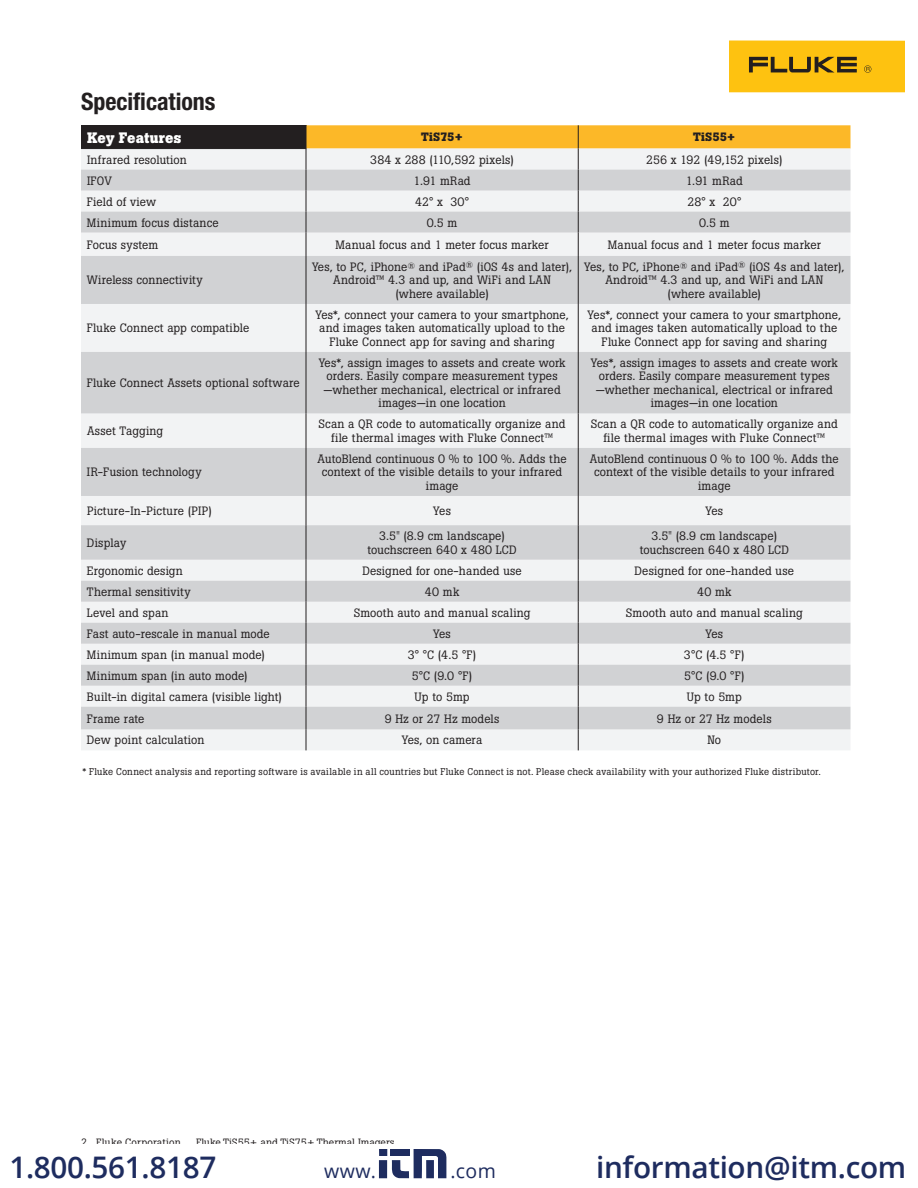
<style>
.page{position:relative;width:918px;height:1188px;background:#fff}
.page>*{position:absolute;margin:0;border:0;box-sizing:border-box;transform-origin:0 0}
.t1{font:600 29.7px "Open Sans";letter-spacing:-.01em;color:#1e2c5f}
.t2{font:700 condensed 24px "Helvetica Neue LT Pro";color:#231f20}
.t3{font:19.5px "Open Sans";letter-spacing:.02em;color:#1e2c5f}
.t4{font:700 15px "Boton Pro";letter-spacing:.015em;color:#fff}
.t5{font:12px/13.5px "Boton Pro";letter-spacing:.01em;color:#231f20;text-align:center}
.t6{font:12px "Boton Pro";letter-spacing:.03em;color:#231f20}
.t7{font:700 12px "Boton Pro";letter-spacing:.015em;color:#231f20}
.t8{font:10.5px "Boton Pro";color:#231f20}
.t9{font:10.5px "Boton Pro";letter-spacing:.02em;color:#231f20}
.t10{font:9.75px "Boton Pro";letter-spacing:.025em;color:#231f20}
.s1{font-size:9px}
</style>
<div class="page">
<div style="left:729px;top:40px;width:175px;height:52px;background:#fec210"></div>
<svg style="left:749px;top:57px;width:108px;height:15px"></svg>
<svg style="left:864px;top:65px;width:7px;height:8px"></svg>
<div style="left:81px;top:125px;width:225px;height:24px;background:#231f20"></div>
<div style="left:81px;top:149px;width:769px;height:601px;background:#f2f3f4"></div>
<svg style="left:81px;top:170px;width:769px;height:559px;fill:#d1d2d4"></svg>
<hr style="left:306px;top:256px;width:1px;height:48px;background:#231f20">
<hr style="left:578px;top:256px;width:1px;height:48px;background:#231f20">
<hr style="left:306px;top:304px;width:1px;height:48px;background:#231f20">
<hr style="left:578px;top:304px;width:1px;height:48px;background:#231f20">
<hr style="left:306px;top:352px;width:1px;height:61px;background:#231f20">
<hr style="left:578px;top:352px;width:1px;height:61px;background:#231f20">
<hr style="left:306px;top:413px;width:1px;height:35px;background:#231f20">
<hr style="left:578px;top:413px;width:1px;height:35px;background:#231f20">
<hr style="left:306px;top:448px;width:1px;height:48px;background:#231f20">
<hr style="left:578px;top:448px;width:1px;height:48px;background:#231f20">
<svg style="left:306px;top:496px;width:1px;height:29px"></svg>
<svg style="left:578px;top:496px;width:1px;height:29px"></svg>
<hr style="left:306px;top:525px;width:1px;height:35px;background:#231f20">
<hr style="left:578px;top:525px;width:1px;height:35px;background:#231f20">
<svg style="left:306px;top:560px;width:1px;height:190px"></svg>
<svg style="left:578px;top:560px;width:1px;height:190px"></svg>
<svg style="left:306px;top:125px;width:544px;height:131px"></svg>
<div style="left:379px;top:1149px;width:8px;height:7px;background:#1e2c5f"></div>
<div style="left:379px;top:1160px;width:8px;height:18px;background:#1e2c5f"></div>
<svg style="left:391px;top:1149px;width:55px;height:29px"></svg>
<h2 class="t2" style="left:81px;top:87px;width:136px">Specifications</h2>
<p class="t4" style="left:87px;top:128px;width:96px">Key Features</p>
<p class="t7" style="left:421px;top:129px;width:43px">TiS75+</p>
<p class="t7" style="left:693px;top:129px;width:44px">TiS55+</p>
<p class="t5" style="left:87px;top:153px;width:101px">Infrared resolution</p>
<p class="t5" style="left:370px;top:153px;width:145px">384 x 288 (110,592 pixels)</p>
<p class="t5" style="left:646px;top:153px;width:138px">256 x 192 (49,152 pixels)</p>
<p class="t5" style="left:87px;top:174px;width:26px">IFOV</p>
<p class="t5" style="left:414px;top:174px;width:59px">1.91 mRad</p>
<p class="t5" style="left:686px;top:174px;width:59px">1.91 mRad</p>
<p class="t5" style="left:87px;top:195px;width:71px">Field of view</p>
<p class="t5" style="left:415px;top:195px;width:55px">42° x 30°</p>
<p class="t5" style="left:687px;top:195px;width:55px">28° x 20°</p>
<p class="t5" style="left:87px;top:216px;width:133px">Minimum focus distance</p>
<p class="t5" style="left:427px;top:216px;width:32px">0.5 m</p>
<p class="t5" style="left:699px;top:216px;width:32px">0.5 m</p>
<p class="t5" style="left:87px;top:238px;width:73px">Focus system</p>
<p class="t5" style="left:336px;top:238px;width:215px">Manual focus and 1 meter focus marker</p>
<p class="t5" style="left:608px;top:238px;width:215px">Manual focus and 1 meter focus marker</p>
<p class="t5" style="left:87px;top:274px;width:117px">Wireless connectivity</p>
<p class="t5" style="left:312px;top:260px;width:262px">Yes, to PC, iPhone<span class="s1">®</span> and iPad<sup>®</sup> (iOS 4s and later),<br>Android™ 4.3 and up, and WiFi and LAN<br>(where available)</p>
<p class="t5" style="left:584px;top:260px;width:262px">Yes, to PC, iPhone<span class="s1">®</span> and iPad<sup>®</sup> (iOS 4s and later),<br>Android™ 4.3 and up, and WiFi and LAN<br>(where available)</p>
<p class="t5" style="left:87px;top:322px;width:164px">Fluke Connect app compatible</p>
<p class="t5" style="left:87px;top:376px;width:214px">Fluke Connect Assets optional software</p>
<p class="t5" style="left:315px;top:308px;width:255px">Yes*, connect your camera to your smartphone, and images taken automatically upload to the<br>Fluke Connect app for saving and sharing</p>
<p class="t5" style="left:588px;top:308px;width:255px">Yes*, connect your camera to your smartphone, and images taken automatically upload to the<br>Fluke Connect app for saving and sharing</p>
<p class="t5" style="left:319px;top:356px;width:248px">Yes*, assign images to assets and create work orders. Easily compare measurement types —whether mechanical, electrical or infrared images—in one location</p>
<p class="t5" style="left:591px;top:356px;width:248px">Yes*, assign images to assets and create work orders. Easily compare measurement types —whether mechanical, electrical or infrared images—in one location</p>
<p class="t5" style="left:87px;top:424px;width:78px">Asset Tagging</p>
<p class="t5" style="left:319px;top:418px;width:248px">Scan a QR code to automatically organize and file thermal images with Fluke Connect™</p>
<p class="t5" style="left:591px;top:418px;width:248px">Scan a QR code to automatically organize and file thermal images with Fluke Connect™</p>
<p class="t5" style="left:87px;top:466px;width:116px">IR-Fusion technology</p>
<p class="t5" style="left:318px;top:452px;width:251px">AutoBlend continuous 0 % to 100 %. Adds the context of the visible details to your infrared image</p>
<p class="t5" style="left:590px;top:452px;width:251px">AutoBlend continuous 0 % to 100 %. Adds the context of the visible details to your infrared image</p>
<p class="t6" style="left:87px;top:503px;width:126px">Picture-In-Picture (PIP)</p>
<p class="t5" style="left:433px;top:504px;width:19px">Yes</p>
<p class="t5" style="left:706px;top:504px;width:19px">Yes</p>
<p class="t5" style="left:87px;top:536px;width:41px">Display</p>
<p class="t5" style="left:367px;top:529px;width:151px">3.5" (8.9 cm landscape) touchscreen 640 x 480 LCD</p>
<p class="t5" style="left:640px;top:529px;width:151px">3.5" (8.9 cm landscape) touchscreen 640 x 480 LCD</p>
<p class="t5" style="left:87px;top:564px;width:97px">Ergonomic design</p>
<p class="t5" style="left:362px;top:564px;width:161px">Designed for one-handed use</p>
<p class="t5" style="left:635px;top:564px;width:161px">Designed for one-handed use</p>
<p class="t5" style="left:87px;top:585px;width:105px">Thermal sensitivity</p>
<p class="t5" style="left:425px;top:585px;width:36px">40 mk</p>
<p class="t5" style="left:697px;top:585px;width:36px">40 mk</p>
<p class="t5" style="left:87px;top:606px;width:83px">Level and span</p>
<p class="t5" style="left:354px;top:606px;width:178px">Smooth auto and manual scaling</p>
<p class="t5" style="left:626px;top:606px;width:178px">Smooth auto and manual scaling</p>
<p class="t5" style="left:87px;top:627px;width:184px">Fast auto-rescale in manual mode</p>
<p class="t5" style="left:433px;top:627px;width:19px">Yes</p>
<p class="t5" style="left:706px;top:627px;width:19px">Yes</p>
<p class="t5" style="left:87px;top:648px;width:180px">Minimum span (in manual mode)</p>
<p class="t5" style="left:408px;top:648px;width:70px">3° °C (4.5 °F)</p>
<p class="t5" style="left:684px;top:648px;width:62px">3°C (4.5 °F)</p>
<p class="t5" style="left:87px;top:669px;width:162px">Minimum span (in auto mode)</p>
<p class="t5" style="left:412px;top:669px;width:62px">5°C (9.0 °F)</p>
<p class="t5" style="left:684px;top:669px;width:62px">5°C (9.0 °F)</p>
<p class="t5" style="left:87px;top:690px;width:197px">Built-in digital camera (visible light)</p>
<p class="t5" style="left:415px;top:690px;width:56px">Up to 5mp</p>
<p class="t5" style="left:687px;top:690px;width:56px">Up to 5mp</p>
<p class="t5" style="left:87px;top:712px;width:59px">Frame rate</p>
<p class="t5" style="left:385px;top:712px;width:116px">9 Hz or 27 Hz models</p>
<p class="t5" style="left:657px;top:712px;width:116px">9 Hz or 27 Hz models</p>
<p class="t5" style="left:87px;top:734px;width:119px">Dew point calculation</p>
<p class="t5" style="left:402px;top:734px;width:82px">Yes, on camera</p>
<p class="t5" style="left:707px;top:734px;width:15px">No</p>
<p class="t10" style="left:82px;top:766px;width:740px">* Fluke Connect analysis and reporting software is available in all countries but Fluke Connect is not. Please check availability with your authorized Fluke distributor.</p>
<p class="t9" style="left:81px;top:1136px;width:101px">2 Fluke Corporation</p>
<p class="t8" style="left:196px;top:1136px;width:200px">Fluke TiS55+ and TiS75+ Thermal Imagers</p>
<h1 class="t1" style="left:9px;top:1147px;width:208px">1.800.561.8187</h1>
<h3 class="t3" style="left:324px;top:1158px;width:53px">www.</h3>
<h3 class="t3" style="left:450px;top:1158px;width:47px">.com</h3>
<h1 class="t1" style="left:596px;top:1147px;width:312px">information@itm.com</h1>
</div>
